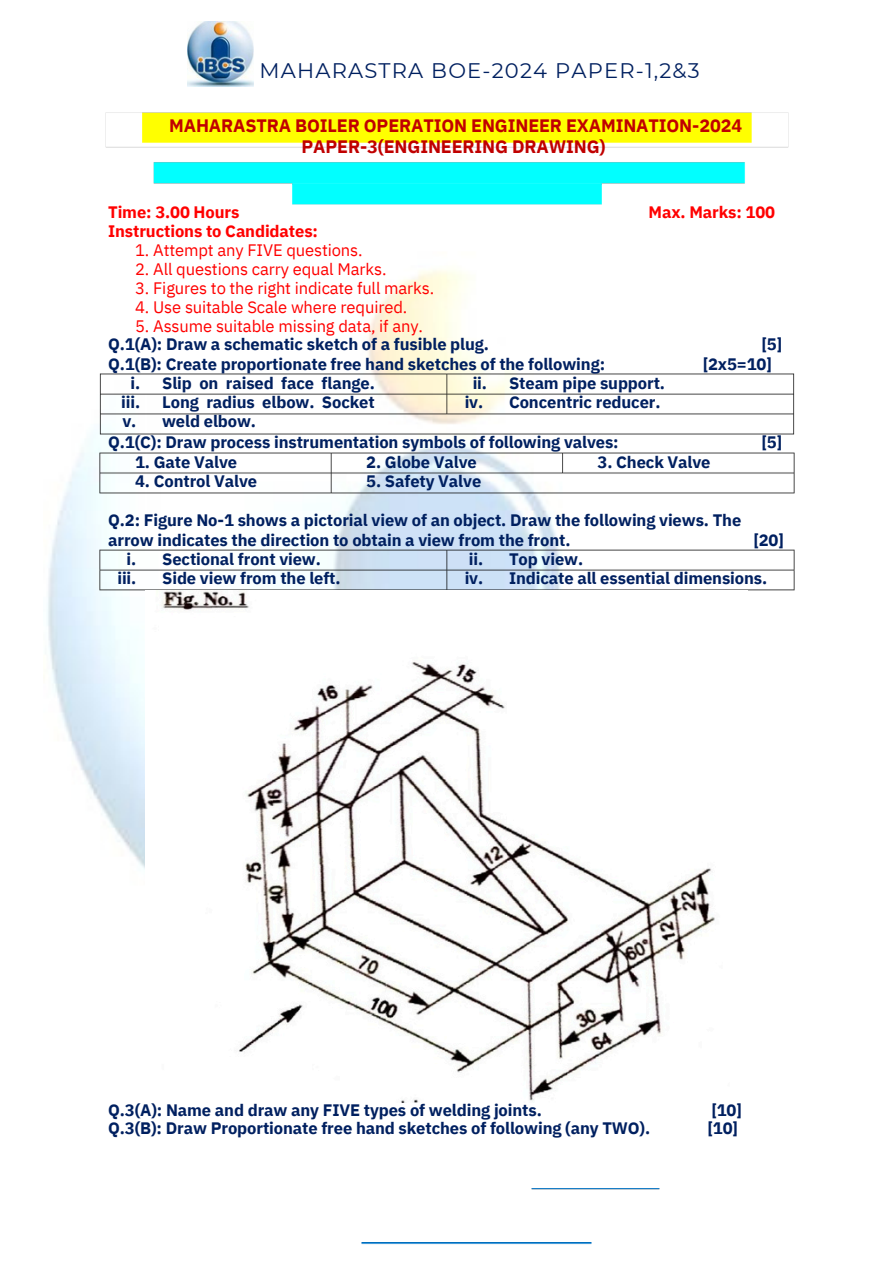
<style>
.page{position:relative;width:894px;height:1264px;background:#fff}
.page>*{position:absolute;margin:0;border:0;box-sizing:border-box;transform-origin:0 0}
.t1{font:21px "Montserrat";letter-spacing:.055em;color:#002060}
.t2{font:700 18px/20.2px "IBM Plex Sans";letter-spacing:-.005em;color:#c00000;text-align:center}
.t3{font:700 16.5px/19.2px "IBM Plex Sans";letter-spacing:-.005em;color:#002060}
.t4{font:16.5px "IBM Plex Sans";letter-spacing:-.005em;color:#f00}
.t5{font:700 16.5px/19.2px "IBM Plex Sans";letter-spacing:-.005em;color:#f00}
</style>
<div class="page">
<img style="left:47px;top:269px;width:511px;height:600px">
<img style="left:188px;top:21px;width:65px;height:65px">
<img style="left:361px;top:1242px;width:231px;height:1px">
<img style="left:531px;top:1188px;width:129px;height:1px">
<img style="left:105px;top:112px;width:684px;height:93px">
<img style="left:92px;top:366px;width:703px;height:76px">
<img style="left:92px;top:445px;width:703px;height:55px">
<img style="left:92px;top:542px;width:703px;height:55px">
<img style="left:145px;top:590px;width:602px;height:512px">
<h1 class="t1" style="left:259px;top:58px;width:441px">MAHARASTRA BOE-2024 PAPER-1,2&amp;3</h1>
<p class="t2" style="left:169px;top:115px;width:574px">MAHARASTRA BOILER OPERATION ENGINEER EXAMINATION-2024<br>PAPER-3(ENGINEERING DRAWING)</p>
<h3 class="t5" style="left:108px;top:202px;width:211px">Time: 3.00 Hours<br>Instructions to Candidates:</h3>
<p class="t5" style="left:648px;top:202px;width:128px">Max. Marks: 100</p>
<p class="t4" style="left:135px;top:239px;width:229px">1. Attempt any FIVE questions.</p>
<p class="t4" style="left:135px;top:258px;width:253px">2. All questions carry equal Marks.</p>
<p class="t4" style="left:135px;top:277px;width:300px">3. Figures to the right indicate full marks.</p>
<p class="t4" style="left:135px;top:296px;width:274px">4. Use suitable Scale where required.</p>
<p class="t4" style="left:135px;top:315px;width:289px">5. Assume suitable missing data, if any.</p>
<h3 class="t3" style="left:108px;top:334px;width:498px">Q.1(A): Draw a schematic sketch of a fusible plug.<br>Q.1(B): Create proportionate free hand sketches of the following:</h3>
<h3 class="t3" style="left:761px;top:334px;width:22px">[5]</h3>
<h3 class="t3" style="left:702px;top:354px;width:71px">[2x5=10]</h3>
<p class="t3" style="left:121px;top:373px;width:20px;text-align:center">i. iii. v.</p>
<h3 class="t3" style="left:162px;top:373px;width:214px;text-align:justify">Slip on raised face flange.<br>Long radius elbow. Socket weld elbow.</h3>
<h3 class="t3" style="left:464px;top:373px;width:24px;text-align:center">ii. iv.</h3>
<h3 class="t3" style="left:509px;top:373px;width:157px">Steam pipe support.<br>Concentric reducer.</h3>
<h3 class="t3" style="left:108px;top:432px;width:512px">Q.1(C): Draw process instrumentation symbols of following valves:</h3>
<h3 class="t3" style="left:761px;top:432px;width:22px">[5]</h3>
<h3 class="t3" style="left:135px;top:452px;width:103px">1. Gate Valve</h3>
<h3 class="t3" style="left:135px;top:471px;width:123px">4. Control Valve</h3>
<p class="t3" style="left:366px;top:452px;width:112px">2. Globe Valve</p>
<p class="t3" style="left:366px;top:471px;width:116px">5. Safety Valve</p>
<h3 class="t3" style="left:597px;top:452px;width:114px">3. Check Valve</h3>
<h3 class="t3" style="left:108px;top:510px;width:634px">Q.2: Figure No-1 shows a pictorial view of an object. Draw the following views. The</h3>
<h3 class="t3" style="left:108px;top:529px;width:464px">arrow indicates the direction to obtain a view from the front.</h3>
<h3 class="t3" style="left:753px;top:529px;width:32px">[20]</h3>
<h3 class="t3" style="left:117px;top:549px;width:20px;text-align:center">i. iii.</h3>
<p class="t3" style="left:162px;top:549px;width:180px">Sectional front view.<br>Side view from the left.</p>
<h3 class="t3" style="left:464px;top:549px;width:20px">ii. iv.</h3>
<h3 class="t3" style="left:509px;top:549px;width:260px">Top view.<br>Indicate all essential dimensions.</h3>
<h2 class="t3" style="left:108px;top:1101px;width:543px;line-height:18px">Q.3(A): Name and draw any FIVE types of welding joints.<br>Q.3(B): Draw Proportionate free hand sketches of following (any TWO).</h2>
<h3 class="t3" style="left:707px;top:1101px;width:36px;line-height:18px">[10] [10]</h3>
</div>
